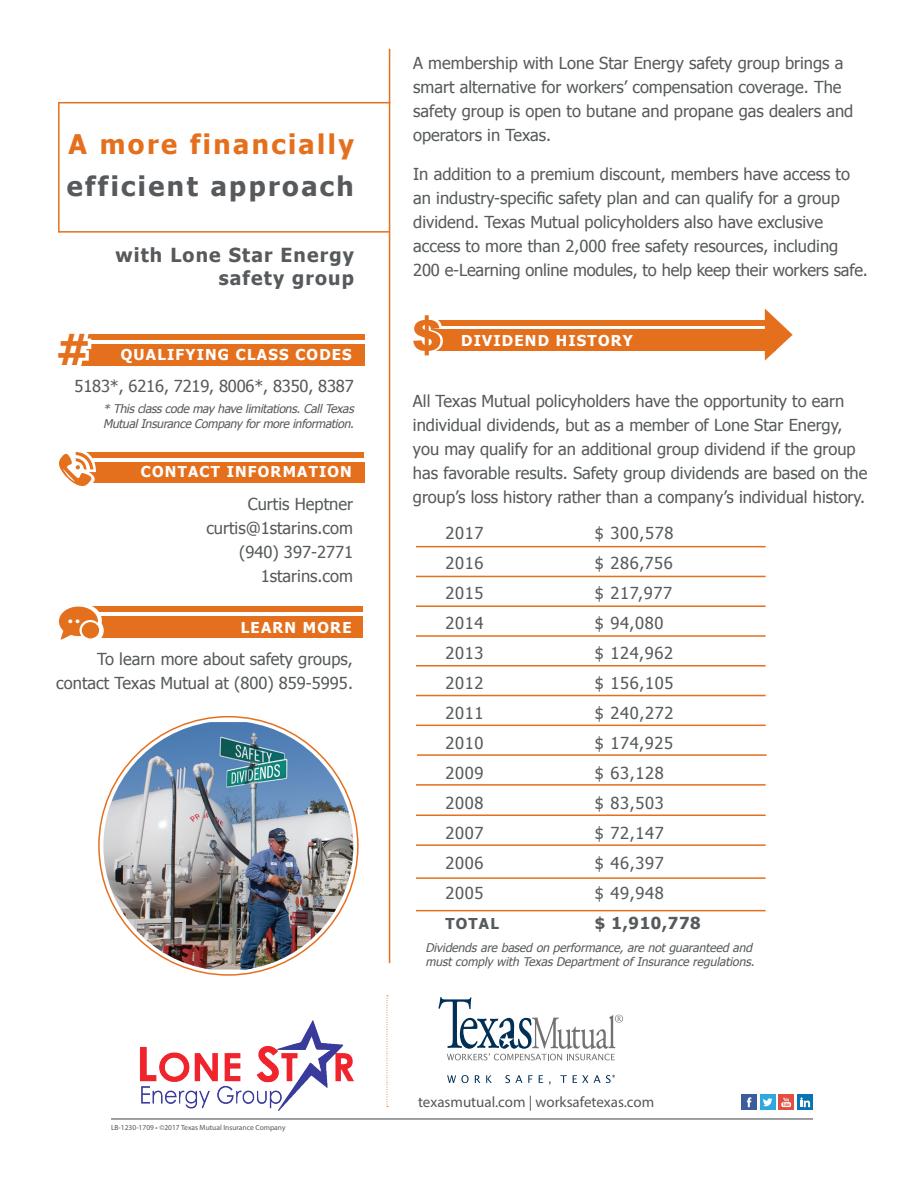
<style>
.page{position:relative;width:918px;height:1188px;background:#fff}
.page>*{position:absolute;margin:0;border:0;box-sizing:border-box;transform-origin:0 0}
.t1{font:700 42.45px "Tahoma";color:#e4701e}
.t2{font:700 27px "Tahoma";letter-spacing:.09em;color:#565a5c}
.t3{font:700 27px "Tahoma";letter-spacing:.09em;color:#e4701e}
.t4{font:700 19.35px/23.2px "Tahoma";letter-spacing:.06em;color:#565a5c;text-align:right}
.t5{font:16.5px/24px "Tahoma";color:#565a5c}
.t6{font:700 16.5px "Tahoma";letter-spacing:.04em;color:#565a5c}
.t7{font:700 15px "Tahoma";letter-spacing:.08em;color:#fff}
.body{font:15px "Myriad Pro";color:#54575a}
.t8{font:700 15px "Tahoma";letter-spacing:.08em;color:#565a5c}
.t9{font:italic 12px/14.4px "Tahoma";color:#565a5c}
.body-2{font:7.5px "Myriad Pro";color:#54575a}
</style>
<div class="page">
<hr style="left:389px;top:49px;width:1px;height:914px;background:#e4701e">
<div style="left:430px;top:320px;width:345px;height:5px;background:#e4701e"></div>
<div style="left:427px;top:330px;width:348px;height:21px;background:#e4701e"></div>
<svg style="left:413px;top:315px;width:31px;height:41px"></svg>
<svg style="left:765px;top:309px;width:28px;height:52px"></svg>
<hr style="left:416px;top:546px;width:350px;height:1px;background:#e4701e">
<hr style="left:416px;top:576px;width:350px;height:1px;background:#e4701e">
<hr style="left:416px;top:605px;width:350px;height:2px;background:#e4701e">
<hr style="left:416px;top:635px;width:350px;height:2px;background:#e4701e">
<hr style="left:416px;top:665px;width:350px;height:2px;background:#e4701e">
<hr style="left:416px;top:695px;width:350px;height:1px;background:#e4701e">
<hr style="left:416px;top:725px;width:350px;height:1px;background:#e4701e">
<hr style="left:417px;top:754px;width:350px;height:2px;background:#e4701e">
<hr style="left:416px;top:784px;width:350px;height:2px;background:#e4701e">
<svg style="left:438px;top:997px;width:185px;height:63px"></svg>
<svg style="left:447px;top:1075px;width:22px;height:8px"></svg>
<svg style="left:475px;top:1075px;width:5px;height:8px"></svg>
<svg style="left:486px;top:1075px;width:6px;height:8px"></svg>
<svg style="left:505px;top:1075px;width:17px;height:8px"></svg>
<svg style="left:528px;top:1075px;width:5px;height:8px"></svg>
<svg style="left:539px;top:1075px;width:4px;height:8px"></svg>
<svg style="left:560px;top:1075px;width:7px;height:8px"></svg>
<svg style="left:573px;top:1075px;width:15px;height:8px"></svg>
<svg style="left:594px;top:1075px;width:21px;height:8px"></svg>
<svg style="left:387px;top:996px;width:1px;height:111px"></svg>
<hr style="left:111px;top:1118px;width:702px;height:2px;background:#7e8083">
<div style="left:81px;top:344px;width:283px;height:21px;background:#e4701e"></div>
<div style="left:82px;top:334px;width:282px;height:5px;background:#e4701e"></div>
<svg style="left:81px;top:334px;width:10px;height:32px"></svg>
<div style="left:84px;top:617px;width:279px;height:21px;background:#e4701e"></div>
<div style="left:70px;top:606px;width:293px;height:5px;background:#e4701e"></div>
<div style="left:79px;top:618px;width:25px;height:25px;border:2px solid #fff;border-radius:50%"></div>
<svg style="left:58px;top:606px;width:45px;height:36px"></svg>
<svg style="left:80px;top:620px;width:21px;height:21px"></svg>
<div style="left:82px;top:622px;width:17px;height:16px;background:#e4701e;border-radius:50%"></div>
<div style="left:82px;top:462px;width:282px;height:20px;background:#e4701e"></div>
<div style="left:84px;top:452px;width:280px;height:6px;background:#e4701e"></div>
<svg style="left:59px;top:452px;width:41px;height:34px"></svg>
<hr style="left:59px;top:102px;width:331px;height:1px;background:#e4701e">
<hr style="left:58px;top:102px;width:2px;height:131px;background:#e4701e">
<hr style="left:59px;top:231px;width:331px;height:2px;background:#e4701e">
<img style="left:103px;top:722px;width:250px;height:248px">
<hr style="left:416px;top:814px;width:350px;height:2px;background:#e4701e">
<hr style="left:416px;top:844px;width:350px;height:2px;background:#e4701e">
<img style="left:140px;top:1021px;width:214px;height:89px">
<hr style="left:416px;top:877px;width:350px;height:2px;background:#e4701e">
<hr style="left:416px;top:910px;width:350px;height:1px;background:#e4701e">
<div style="left:741px;top:1095px;width:16px;height:15px;background:#3c5c9c"></div>
<svg style="left:747px;top:1097px;width:4px;height:10px"></svg>
<div style="left:760px;top:1095px;width:15px;height:15px;background:#2da9e0"></div>
<svg style="left:763px;top:1098px;width:9px;height:8px"></svg>
<div style="left:778px;top:1095px;width:16px;height:15px;background:#e24e42"></div>
<svg style="left:781px;top:1098px;width:10px;height:9px"></svg>
<div style="left:797px;top:1095px;width:16px;height:15px;background:#0973b3"></div>
<svg style="left:800px;top:1097px;width:10px;height:10px"></svg>
<p class="t3" style="left:69px;top:125px;width:287px">A more financially</p>
<p class="t2" style="left:67px;top:167px;width:289px">efficient approach</p>
<p class="t1" style="left:56px;top:320px;width:36px">#</p>
<p class="t4" style="left:115px;top:242px;width:240px">with Lone Star Energy safety group</p>
<p class="t7" style="left:121px;top:344px;width:232px">QUALIFYING CLASS CODES</p>
<p class="t5" style="left:75px;top:373px;width:281px">5183*, 6216, 7219, 8006*, 8350, 8387</p>
<p class="t9" style="left:103px;top:401px;width:255px">*Thisclasscodemay havelimitations.CallTexas</p>
<p class="t9" style="left:103px;top:416px;width:255px">MutualInsuranceCompany formoreinformation.</p>
<p class="t7" style="left:141px;top:461px;width:212px">CONTACT INFORMATION</p>
<p class="t5" style="left:248px;top:491px;width:107px">Curtis Heptner</p>
<p class="t5" style="left:206px;top:515px;width:148px">curtis@1starins.com</p>
<p class="t5" style="left:239px;top:539px;width:115px">(940) 397-2771</p>
<p class="t5" style="left:261px;top:563px;width:94px">1starins.com</p>
<p class="t7" style="left:241px;top:617px;width:112px">LEARN MORE</p>
<p class="t5" style="left:97px;top:646px;width:257px">To learn more about safety groups,</p>
<p class="t5" style="left:56px;top:670px;width:298px">contact Texas Mutual at (800) 859-5995.</p>
<p class="body-2" style="left:111px;top:1123px;width:176px">LB-1230-1709 • ©2017 Texas Mutual Insurance Company</p>
<p class="t5" style="left:413px;top:50px;width:442px">A membership with Lone Star Energy safety group brings a smart alternative for workers’ compensation coverage. The safety group is open to butane and propane gas dealers and operators in Texas.</p>
<p class="t5" style="left:413px;top:161px;width:438px">In addition to a premium discount, members have access to an industry-specific safety plan and can qualify for a group dividend. Texas Mutual policyholders also have exclusive</p>
<p class="t5" style="left:413px;top:233px;width:456px">access to more than 2,000 free safety resources, including<br>200 e-Learning online modules, to help keep their workers safe.</p>
<p class="t7" style="left:461px;top:330px;width:173px">DIVIDEND HISTORY</p>
<p class="t5" style="left:413px;top:388px;width:456px">All Texas Mutual policyholders have the opportunity to earn individual dividends, but as a member of Lone Star Energy, you may qualify for an additional group dividend if the group has favorable results. Safety group dividends are based on the group’s loss history rather than a company’s individual history.</p>
<p class="t5" style="left:445px;top:521px;width:40px">2017</p>
<p class="t5" style="left:445px;top:551px;width:40px">2016</p>
<p class="t5" style="left:445px;top:581px;width:40px">2015</p>
<p class="t5" style="left:445px;top:611px;width:40px">2014</p>
<p class="t5" style="left:445px;top:641px;width:40px">2013</p>
<p class="t5" style="left:445px;top:671px;width:40px">2012</p>
<p class="t5" style="left:445px;top:701px;width:40px">2011</p>
<p class="t5" style="left:445px;top:731px;width:40px">2010</p>
<p class="t5" style="left:445px;top:761px;width:40px">2009</p>
<p class="t5" style="left:445px;top:791px;width:40px">2008</p>
<p class="t5" style="left:445px;top:821px;width:40px">2007</p>
<p class="t5" style="left:445px;top:851px;width:40px">2006</p>
<p class="t5" style="left:445px;top:881px;width:40px">2005</p>
<p class="t8" style="left:445px;top:914px;width:55px">TOTAL</p>
<p class="t5" style="left:595px;top:521px;width:80px">$ 300,578</p>
<p class="t5" style="left:595px;top:551px;width:80px">$ 286,756</p>
<p class="t5" style="left:595px;top:581px;width:79px">$ 217,977</p>
<p class="t5" style="left:595px;top:611px;width:70px">$ 94,080</p>
<p class="t5" style="left:595px;top:641px;width:80px">$ 124,962</p>
<p class="t5" style="left:595px;top:671px;width:80px">$ 156,105</p>
<p class="t5" style="left:595px;top:701px;width:80px">$ 240,272</p>
<p class="t5" style="left:595px;top:731px;width:80px">$ 174,925</p>
<p class="t5" style="left:595px;top:761px;width:70px">$ 63,128</p>
<p class="t5" style="left:595px;top:791px;width:70px">$ 83,503</p>
<p class="t5" style="left:595px;top:821px;width:70px">$ 72,147</p>
<p class="t5" style="left:595px;top:851px;width:70px">$ 46,397</p>
<p class="t5" style="left:595px;top:881px;width:70px">$ 49,948</p>
<p class="t6" style="left:595px;top:912px;width:107px">$ 1,910,778</p>
<p class="t9" style="left:425px;top:940px;width:334px">Dividendsare based on performance,are notguaranteed and mustcomply with TexasDepartmentofInsurance regulations.</p>
<p class="body" style="left:418px;top:1093px;width:238px">texasmutual.com | worksafetexas.com</p>
</div>
